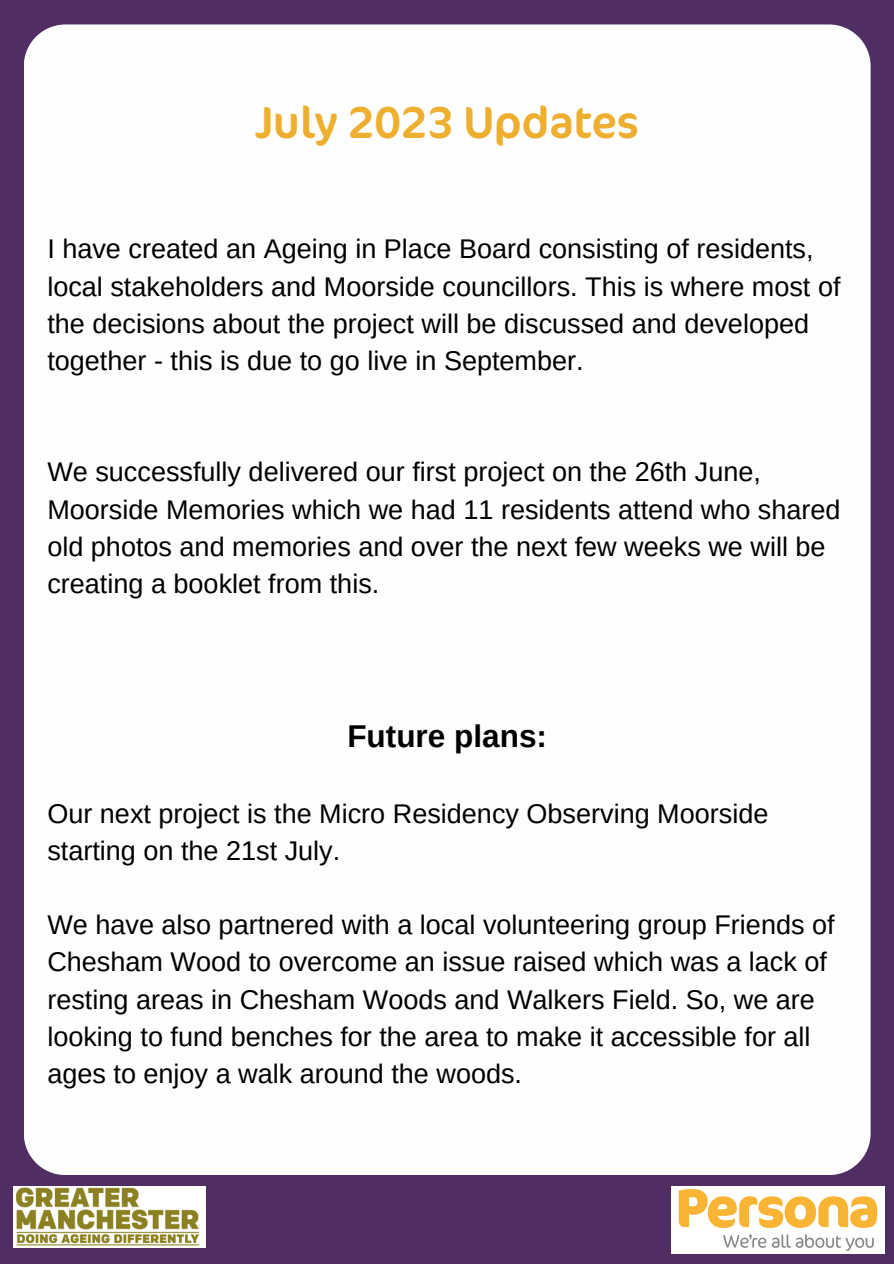
<style>
.page{position:relative;width:894px;height:1264px;background:#fff}
.page>*{position:absolute;margin:0;border:0;box-sizing:border-box;transform-origin:0 0}
.t1{font:45px "Cocon";color:#eeaf30}
.t2{font:700 31.5px "Arimo";color:#000}
.t3{font:27px/37.2px "Arimo";color:#000}
</style>
<div class="page">
<div style="left:0;top:0;width:893px;height:1263px;background:#502d63"></div>
<img style="left:671px;top:1186px;width:213px;height:67px">
<img style="left:13px;top:1186px;width:193px;height:61px">
<div style="left:24px;top:24px;width:846px;height:1151px;background:#fefefe"></div>
<p class="t1" style="left:255px;top:90px;width:385px">July 2023 Updates</p>
<p class="t3" style="left:47px;top:230px;width:794px">I have created an Ageing in Place Board consisting of residents, local stakeholders and Moorside councillors. This is where most of the decisions about the project will be discussed and developed together - this is due to go live in September.</p>
<p class="t3" style="left:47px;top:453px;width:794px">We successfully delivered our first project on the 26th June, Moorside Memories which we had 11 residents attend who shared old photos and memories and over the next few weeks we will be creating a booklet from this.</p>
<p class="t2" style="left:347px;top:718px;width:201px">Future plans:</p>
<p class="t3" style="left:47px;top:794px;width:722px">Our next project is the Micro Residency Observing Moorside starting on the 21st July.</p>
<p class="t3" style="left:47px;top:906px;width:788px">We have also partnered with a local volunteering group Friends of Chesham Wood to overcome an issue raised which was a lack of resting areas in Chesham Woods and Walkers Field. So, we are looking to fund benches for the area to make it accessible for all ages to enjoy a walk around the woods.</p>
</div>
